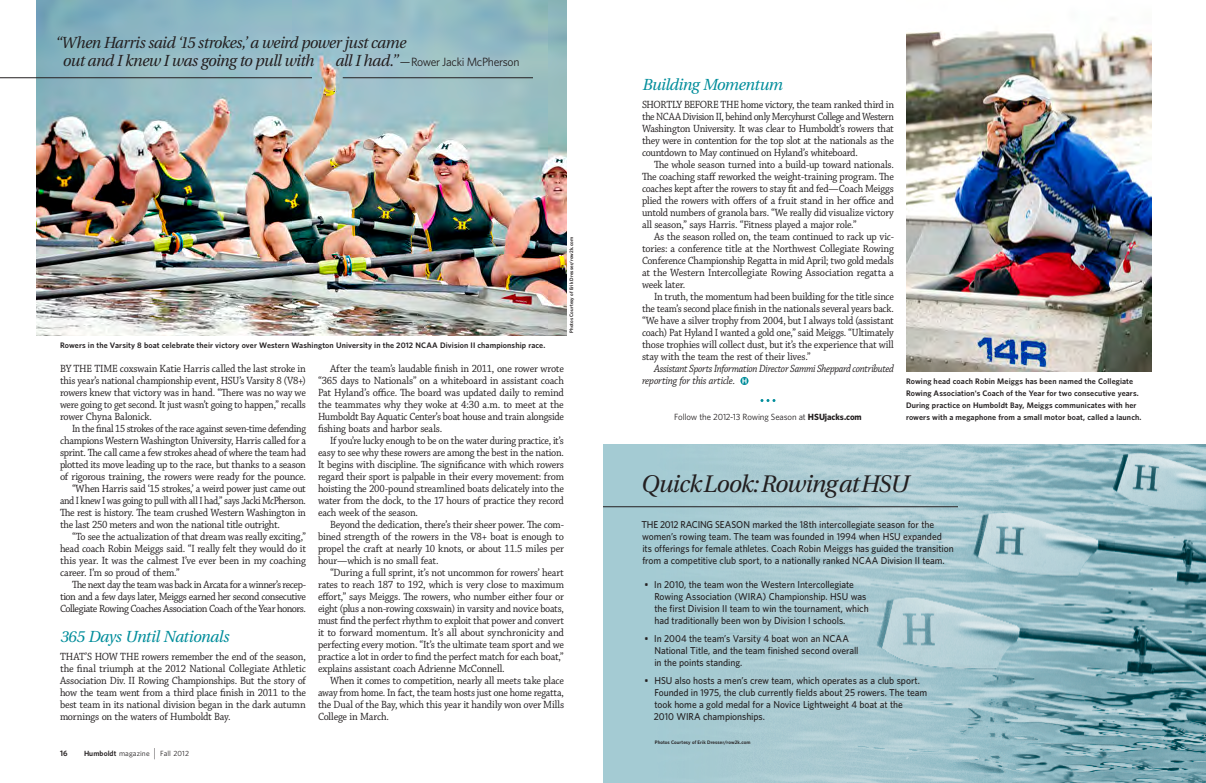
<style>
.page{position:relative;width:1206px;height:783px;background:#fff}
.page>*{position:absolute;margin:0;border:0;box-sizing:border-box;transform-origin:0 0}
.News_-_headline{font:italic 24px "Utopia";letter-spacing:-.04em;color:#231f20}
.feature_-_body{font:italic 16px "Utopia";letter-spacing:-.035em;color:#231f20;scale:.96 1}
.feature_-_subheads{font:italic 16px "Utopia";letter-spacing:-.035em;color:#008d9b}
.feature_-_body-2{font:italic 16px "Utopia";letter-spacing:-.035em;color:#231f20}
.feature_-_body-3{font:12px "Whitney";letter-spacing:-.025em;color:#231f20}
.feature_-_body-4{font:11px/12px "Chaparral Pro";letter-spacing:-.02em;color:#231f20;text-align:justify;scale:.93 1}
.feature_-_body-5{font:11px/12px "Chaparral Pro";letter-spacing:-.02em;color:#231f20;text-align:justify;scale:.92 1}
.feature_-_body_-_1st{font:11px/12px "Chaparral Pro";letter-spacing:-.025em;color:#231f20;text-align:justify;scale:.93 1}
.feature_-_body-6{font:11px/12px "Chaparral Pro";letter-spacing:-.02em;color:#231f20;text-align:justify;scale:.9 1}
.feature_-_body-7{font:italic 11px/12px "Chaparral Pro";letter-spacing:-.03em;color:#231f20;scale:.9 1}
.News_-_body_-_Bullet{font:500 10px/12px "Whitney";letter-spacing:-.005em;color:#231f20;scale:.95 1}
.News_-_body_-_1st__P{font:500 10px/12px "Whitney";letter-spacing:-.005em;color:#231f20;scale:.95 1}
.feature_-_body_-_1st-2{font:9px "Whitney";letter-spacing:-.015em;color:#231f20}
.Photo_Captions{font:600 8px/12px "Whitney";letter-spacing:.015em;color:#231f20}
.feature_-_body-8{font:600 8px "Whitney";color:#231f20}
.t1{font:7.5px "Whitney";letter-spacing:.01em;color:#231f20}
.Photo_Credits{font:600 5px "Whitney";letter-spacing:.01em;color:#231f20}
.s1{font-family:"Utopia";font-style:italic;font-size:16px}
.s2{font-weight:600}
.s3{font-size:12.5px}
.s4{font-weight:700}
</style>
<div class="page">
<img style="left:603px;top:444px;width:603px;height:339px">
<svg style="left:740px;top:377px;width:9px;height:8px"></svg>
<svg style="left:742px;top:379px;width:5px;height:4px"></svg>
<svg style="left:760px;top:399px;width:16px;height:3px"></svg>
<img style="left:36px;top:0;width:531px;height:336px">
<img style="left:906px;top:31px;width:246px;height:341px">
<hr style="left:603px;top:506px;width:355px;height:1px;background:#231f20">
<hr style="left:0;top:78px;width:312px;height:1px;background:#231f20">
<hr style="left:343px;top:78px;width:190px;height:1px;background:#231f20">
<p class="feature_-_body" style="left:55px;top:34px;width:367px">“When Harris said ‘15 strokes,’ a weird power just came</p>
<p class="feature_-_body-2" style="left:63px;top:52px;width:253px">out and I knew I was going to pull with</p>
<p class="feature_-_body-3" style="left:335px;top:55px;width:186px"><span class="s1">all I had.”</span>—Rower Jacki McPherson</p>
<p class="Photo_Captions" style="left:60px;top:339px;width:487px">Rowers in the Varsity 8 boat celebrate their victory over Western Washington University in the 2012 NCAA Division II championship race.</p>
<p class="Photo_Credits" style="left:568px;top:333px;width:97px;rotate:-90deg">Photos Courtesy of Erik Dresser/row2k.com</p>
<p class="feature_-_body_-_1st" style="left:60px;top:363px;width:266px">BY THE TIME coxswain Katie Harris called the last stroke in this year’s national championship event, HSU’s Varsity 8 (V8+) rowers knew that victory was in hand. “There was no way we were going to get second. It just wasn’t going to happen,” recalls rower Chyna Balonick.</p>
<p class="feature_-_body-6" style="left:60px;top:423px;width:275px;text-indent:12px">In the final 15 strokes of the race against seven-time defending champions Western Washington University, Harris called for a sprint. The call came a few strokes ahead of where the team had plotted its move leading up to the race, but thanks to a season of rigorous training, the rowers were ready for the pounce.</p>
<p class="feature_-_body-4" style="left:60px;top:483px;width:266px;text-indent:12px">“When Harris said ‘15 strokes,’ a weird power just came out and I knew I was going to pull with all I had,” says Jacki McPherson.<br>The rest is history. The team crushed Western Washington in the last 250 meters and won the national title outright.</p>
<p class="feature_-_body-5" style="left:60px;top:531px;width:269px;text-indent:12px">“To see the actualization of that dream was really exciting,” head coach Robin Meiggs said. “I really felt they would do it this year. It was the calmest I’ve ever been in my coaching career. I’m so proud of them.”</p>
<p class="feature_-_body-4" style="left:60px;top:579px;width:266px;text-indent:12px">The next day the team was back in Arcata for a winner’s recep&shy;tion and a few days later, Meiggs earned her second consecutive Collegiate Rowing Coaches Association Coach of the Year honors.</p>
<p class="feature_-_subheads" style="left:60px;top:628px;width:170px">365 Days Until Nationals</p>
<p class="feature_-_body_-_1st" style="left:60px;top:651px;width:266px">THAT’S HOW THE rowers remember the end of the season, the final triumph at the 2012 National Collegiate Athletic Association Div. II Rowing Championships. But the story of how the team went from a third place finish in 2011 to the best team in its national division began in the dark autumn mornings on the waters of Humboldt Bay.</p>
<p class="feature_-_body-8" style="left:60px;top:748px;width:9px">16</p>
<p class="t1" style="left:84px;top:749px;width:107px"><span class="s2">Humboldt</span> magazine <span class="s3">|</span> Fall 2012</p>
<p class="feature_-_body-4" style="left:318px;top:363px;width:266px;text-indent:12px">After the team’s laudable finish in 2011, one rower wrote “365 days to Nationals” on a whiteboard in assistant coach Pat Hyland’s office. The board was updated daily to remind the teammates why they woke at 4:30 a.m. to meet at the Humboldt Bay Aquatic Center’s boat house and train alongside fishing boats and harbor seals.</p>
<p class="feature_-_body-5" style="left:318px;top:435px;width:269px;text-indent:12px">If you’re lucky enough to be on the water during practice, it’s easy to see why these rowers are among the best in the nation.<br>It begins with discipline. The significance with which rowers regard their sport is palpable in their every movement: from hoisting the 200-pound streamlined boats delicately into the water from the dock, to the 17 hours of practice they record each week of the season.</p>
<p class="feature_-_body-4" style="left:318px;top:519px;width:266px;text-indent:12px">Beyond the dedication, there’s their sheer power. The com&shy;bined strength of the rowers in the V8+ boat is enough to propel the craft at nearly 10 knots, or about 11.5 miles per hour—which is no small feat.</p>
<p class="feature_-_body-4" style="left:318px;top:567px;width:266px;text-indent:12px">“During a full sprint, it’s not uncommon for rowers’ heart rates to reach 187 to 192, which is very close to maximum effort,” says Meiggs. The rowers, who number either four or eight (plus a non-rowing coxswain) in varsity and novice boats, must find the perfect rhythm to exploit that power and convert it to forward momentum. It’s all about synchronicity and perfecting every motion. “It’s the ultimate team sport and we practice a lot in order to find the perfect match for each boat,” explains assistant coach Adrienne McConnell.</p>
<p class="feature_-_body-4" style="left:318px;top:675px;width:266px;text-indent:12px">When it comes to competition, nearly all meets take place away from home. In fact, the team hosts just one home regatta, the Dual of the Bay, which this year it handily won over Mills College in March.</p>
<p class="feature_-_subheads" style="left:642px;top:76px;width:142px">Building Momentum</p>
<p class="feature_-_body_-_1st" style="left:642px;top:99px;width:273px">SHORTLY BEFORE THE home victory, the team ranked third in the NCAA Division II, behind only Mercyhurst College and Western Washington University. It was clear to Humboldt’s rowers that they were in contention for the top slot at the nationals as the countdown to May continued on Hyland’s whiteboard.</p>
<p class="feature_-_body-4" style="left:642px;top:159px;width:272px;text-indent:12px">The whole season turned into a build-up toward nationals.<br>The coaching staff reworked the weight-training program. The coaches kept after the rowers to stay fit and fed—Coach Meiggs plied the rowers with offers of a fruit stand in her office and untold numbers of granola bars. “We really did visualize victory all season,” says Harris. “Fitness played a major role.”</p>
<p class="feature_-_body-4" style="left:642px;top:231px;width:272px;text-indent:12px">As the season rolled on, the team continued to rack up vic&shy;tories: a conference title at the Northwest Collegiate Rowing Conference Championship Regatta in mid April; two gold medals at the Western Intercollegiate Rowing Association regatta a week later.</p>
<p class="feature_-_body-5" style="left:642px;top:291px;width:275px;text-indent:12px">In truth, the momentum had been building for the title since the team’s second place finish in the nationals several years back. “We have a silver trophy from 2004, but I always told (assistant coach) Pat Hyland I wanted a gold one,” said Meiggs. “Ultimately those trophies will collect dust, but it’s the experience that will stay with the team the rest of their lives.”</p>
<p class="feature_-_body-7" style="left:642px;top:363px;width:281px;text-indent:12px">Assistant Sports Information Director Sammi Sheppard contributed reporting for this article.</p>
<p class="feature_-_body_-_1st-2" style="left:674px;top:412px;width:189px">Follow the 2012-13 Rowing Season at <span class="s4">HSUjacks.com</span></p>
<p class="Photo_Captions" style="left:906px;top:375px;width:237px">Rowing head coach Robin Meiggs has been named the Collegiate Rowing Association's Coach of the Year for two consecutive years.<br>During practice on Humboldt Bay, Meiggs communicates with her rowers with a megaphone from a small motor boat, called a launch.</p>
<p class="News_-_headline" style="left:641px;top:471px;width:269px">Quick Look: Rowing at HSU</p>
<p class="News_-_body_-_1st__P" style="left:641px;top:518px;width:330px">THE 2012 RACING SEASON marked the 18th intercollegiate season for the women’s rowing team. The team was founded in 1994 when HSU expanded<br>its offerings for female athletes. Coach Robin Meiggs has guided the transition from a competitive club sport, to a nationally ranked NCAA Division II team.</p>
<p class="News_-_body_-_Bullet" style="left:654px;top:578px;width:227px;text-indent:-10px">• In 2010, the team won the Western Intercollegiate Rowing Association (WIRA) Championship. HSU was the first Division II team to win the tournament, which had traditionally been won by Division I schools.</p>
<p class="News_-_body_-_Bullet" style="left:654px;top:632px;width:216px;text-indent:-10px">• In 2004 the team’s Varsity 4 boat won an NCAA<br>National Title, and the team finished second overall in the points standing.</p>
<p class="News_-_body_-_Bullet" style="left:654px;top:674px;width:289px;text-indent:-9px">• HSU also hosts a men’s crew team, which operates as a club sport.<br>Founded in 1975, the club currently fields about 25 rowers. The team took home a gold medal for a Novice Lightweight 4 boat at the<br>2010 WIRA championships.</p>
<p class="Photo_Credits" style="left:655px;top:739px;width:97px">Photos Courtesy of Erik Dresser/row2k.com</p>
</div>
